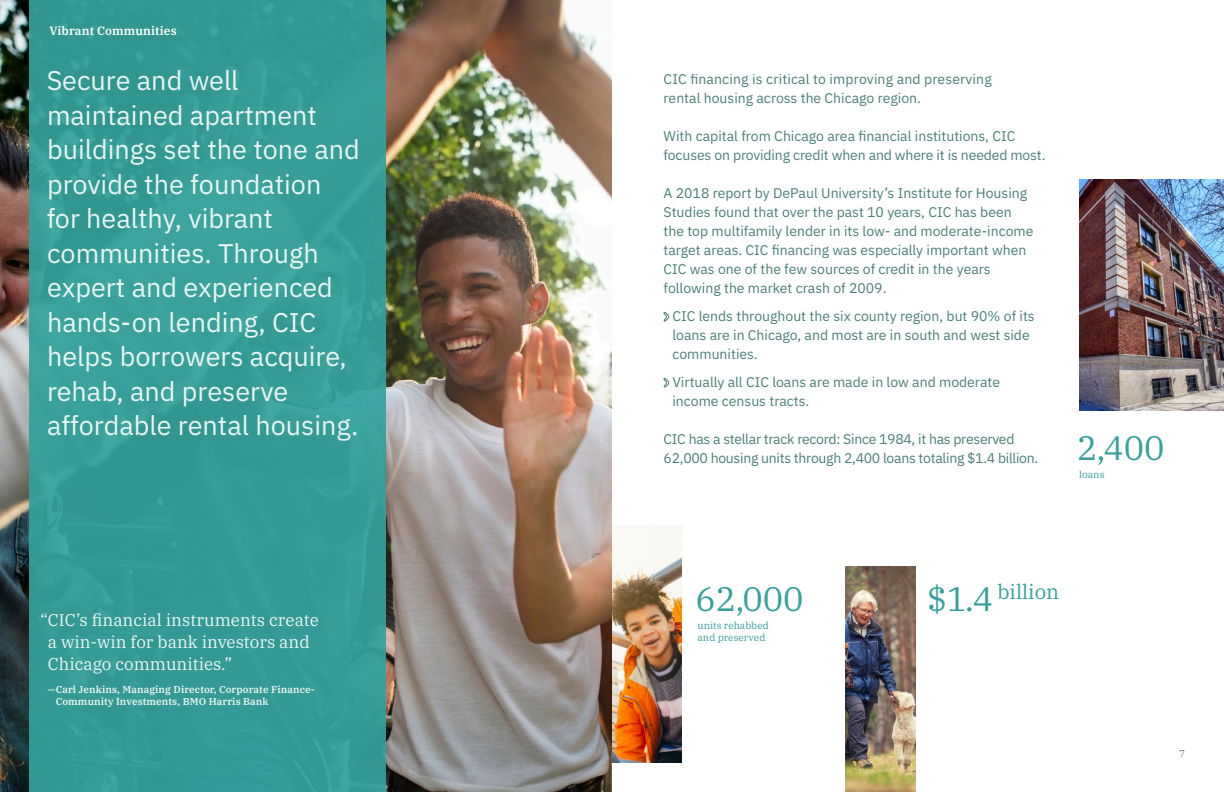
<style>
.page{position:relative;width:1224px;height:792px;background:#fff}
.page>*{position:absolute;margin:0;border:0;box-sizing:border-box;transform-origin:0 0}
.t1{font:34px "IBM Plex Serif";color:#36a19c}
.t2{font:27px/34.5px "IBM Plex Sans";color:#fff}
.t3{font:20.4px "IBM Plex Serif";color:#36a19c}
.t4{font:17px/22px "IBM Plex Serif";color:#fff}
.t5{font:14px/19px "IBM Plex Sans";color:#347066}
.t6{font:14px/19px "IBM Plex Sans";letter-spacing:-.02em;color:#347066}
.t7{font:600 12px "IBM Plex Serif";letter-spacing:.01em;color:#fff}
.t8{font:600 10px/12px "IBM Plex Serif";letter-spacing:.01em;color:#fff}
.t9{font:10px/12px "IBM Plex Serif";color:#36a19c}
.t10{font:10px "IBM Plex Serif";color:#787a7d}
.s1{font-style:inherit}
</style>
<div class="page">
<img style="left:0;top:0;width:612px;height:792px">
<img style="left:29px;top:0;width:357px;height:792px">
<img style="left:1079px;top:180px;width:145px;height:231px">
<svg style="left:663px;top:312px;width:7px;height:10px"></svg>
<svg style="left:663px;top:378px;width:7px;height:10px"></svg>
<img style="left:612px;top:526px;width:70px;height:237px">
<img style="left:846px;top:566px;width:69px;height:226px">
<p class="t7" style="left:49px;top:22px;width:129px">Vibrant Communities</p>
<p class="t2" style="left:46px;top:61px;width:315px">Secure and well maintained apartment buildings set the tone and provide the foundation for healthy, vibrant communities. Through expert and experienced hands-on lending, CIC helps borrowers acquire, rehab, and preserve affordable rental housing.</p>
<p class="t4" style="left:48px;top:607px;width:273px;text-indent:-8px">“CIC’s financial instruments create a win-win for bank investors and<br>Chicago communities.”</p>
<p class="t8" style="left:56px;top:682px;width:261px;text-indent:-8px">—Carl Jenkins, Managing Director, Corporate Finance-<br>Community Investments, BMO Harris Bank</p>
<p class="t5" style="left:664px;top:69px;width:330px">CIC financing is critical to improving and preserving rental housing across the Chicago region.</p>
<p class="t5" style="left:664px;top:126px;width:383px">With capital from Chicago area financial institutions, CIC focuses on providing credit when and where it is needed most.</p>
<p class="t5" style="left:664px;top:183px;width:371px">A 2018 report by DePaul University’s Institute for Housing Studies found that over the past 10 years, CIC has been the top multifamily lender in its low- and moderate-income target areas. CIC financing was especially important when CIC was one of the few sources of credit in the years following the market crash of 2009.</p>
<p class="t5" style="left:672px;top:306px;width:364px">CIC lends throughout the six county region, but 90% of its loans are in Chicago, and most are in south and west side communities.</p>
<p class="t5" style="left:672px;top:372px;width:329px">Virtually all CIC loans are made in low and moderate income census tracts.</p>
<p class="t6" style="left:664px;top:429px;width:376px">CIC has a stellar track record: Since 1984, it has preserved<br>62,000 housing units through 2,400 loans totaling $1.4 billion.</p>
<p class="t1" style="left:1077px;top:422px;width:89px">2,400</p>
<p class="t9" style="left:1079px;top:468px;width:27px">loans</p>
<p class="t1" style="left:696px;top:573px;width:110px">62,000</p>
<p class="t9" style="left:698px;top:619px;width:73px">units rehabbed and preserved</p>
<p class="t1" style="left:927px;top:573px;width:68px"><span class="s1">$</span>1.4</p>
<p class="t3" style="left:997px;top:576px;width:63px">billion</p>
<p class="t10" style="left:1179px;top:746px;width:7px">7</p>
</div>
